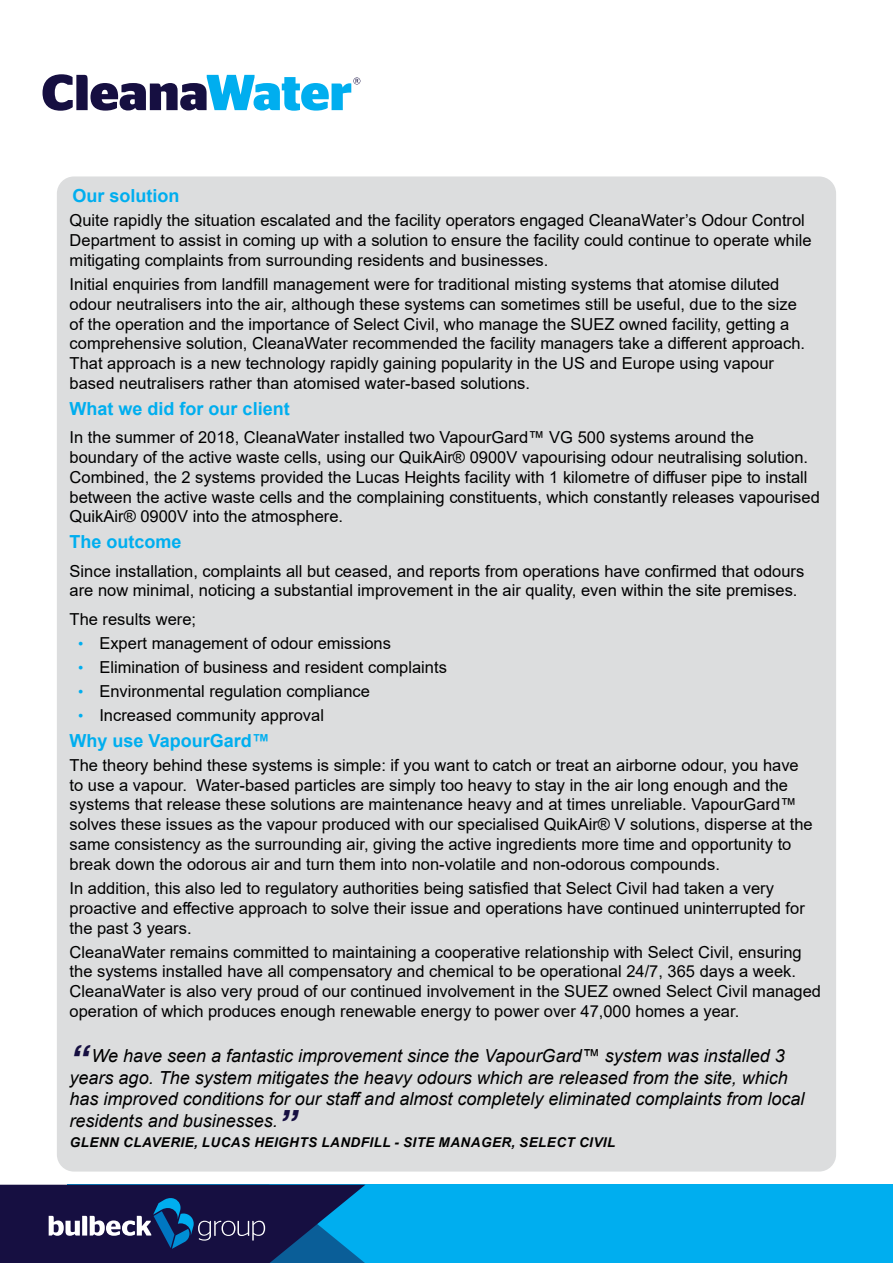
<style>
.page{position:relative;width:893px;height:1263px;background:#fff}
.page>*{position:absolute;margin:0;border:0;box-sizing:border-box;transform-origin:0 0}
.t1{font:italic 18px/21.6px "Arial";color:#000}
.t2{font:700 18px "Arial";color:#00aeef}
.t3{font:16.5px/19.8px "Arial";color:#000}
.t4{font:italic 700 13.5px "Arial";letter-spacing:.035em;color:#000}
.s1{font-size:15px;color:#00aeef}
.s2{font-weight:700;font-size:37.5px;color:#160f41}
</style>
<div class="page">
<svg style="left:43px;top:74px;width:317px;height:37px"></svg>
<div style="left:67px;top:1185px;width:826px;height:78px;background:#00aeef"></div>
<svg style="left:0;top:1185px;width:365px;height:78px;background:#1e2e60"></svg>
<div style="left:57px;top:176px;width:779px;height:995px;background:#dcddde;border-radius:17px"></div>
<p class="t2" style="left:73px;top:183px;width:109px">Our solution</p>
<p class="t3" style="left:70px;top:211px;width:743px">Quite rapidly the situation escalated and the facility operators engaged CleanaWater’s Odour Control<br>Department to assist in coming up with a solution to ensure the facility could continue to operate while mitigating complaints from surrounding residents and businesses.</p>
<p class="t3" style="left:70px;top:274px;width:737px">Initial enquiries from landfill management were for traditional misting systems that atomise diluted odour neutralisers into the air, although these systems can sometimes still be useful, due to the size of the operation and the importance of Select Civil, who manage the SUEZ owned facility, getting a comprehensive solution, CleanaWater recommended the facility managers take a different approach.<br>That approach is a new technology rapidly gaining popularity in the US and Europe using vapour based neutralisers rather than atomised water-based solutions.</p>
<p class="t2" style="left:70px;top:396px;width:222px">What we did for our client</p>
<p class="t3" style="left:70px;top:427px;width:752px">In the summer of 2018, CleanaWater installed two VapourGard™ VG 500 systems around the boundary of the active waste cells, using our QuikAir® 0900V vapourising odour neutralising solution.<br>Combined, the 2 systems provided the Lucas Heights facility with 1 kilometre of diffuser pipe to install between the active waste cells and the complaining constituents, which constantly releases vapourised QuikAir® 0900V into the atmosphere.</p>
<p class="t2" style="left:70px;top:529px;width:114px">The outcome</p>
<p class="t3" style="left:70px;top:561px;width:736px">Since installation, complaints all but ceased, and reports from operations have confirmed that odours are now minimal, noticing a substantial improvement in the air quality, even within the site premises.</p>
<p class="t3" style="left:70px;top:609px;width:128px">The results were;</p>
<p class="t3" style="left:78px;top:633px;width:314px"><span class="s1">•</span> Expert management of odour emissions</p>
<p class="t3" style="left:78px;top:657px;width:370px"><span class="s1">•</span> Elimination of business and resident complaints</p>
<p class="t3" style="left:78px;top:681px;width:293px"><span class="s1">•</span> Environmental regulation compliance</p>
<p class="t3" style="left:78px;top:705px;width:247px"><span class="s1">•</span> Increased community approval</p>
<p class="t2" style="left:70px;top:728px;width:202px">Why use VapourGard™</p>
<p class="t3" style="left:70px;top:755px;width:745px">The theory behind these systems is simple: if you want to catch or treat an airborne odour, you have to use a vapour. Water-based particles are simply too heavy to stay in the air long enough and the systems that release these solutions are maintenance heavy and at times unreliable. VapourGard™ solves these issues as the vapour produced with our specialised QuikAir® V solutions, disperse at the same consistency as the surrounding air, giving the active ingredients more time and opportunity to break down the odorous air and turn them into non-volatile and non-odorous compounds.</p>
<p class="t3" style="left:70px;top:878px;width:737px">In addition, this also led to regulatory authorities being satisfied that Select Civil had taken a very proactive and effective approach to solve their issue and operations have continued uninterrupted for the past 3 years.</p>
<p class="t3" style="left:70px;top:942px;width:753px">CleanaWater remains committed to maintaining a cooperative relationship with Select Civil, ensuring the systems installed have all compensatory and chemical to be operational 24/7, 365 days a week.<br>CleanaWater is also very proud of our continued involvement in the SUEZ owned Select Civil managed operation of which produces enough renewable energy to power over 47,000 homes a year.</p>
<p class="t1" style="left:70px;top:1045px;width:736px"><span class="s2">“</span> We have seen a fantastic improvement since the VapourGard™ system was installed 3 years ago. The system mitigates the heavy odours which are released from the site, which has improved conditions for our staff and almost completely eliminated complaints from local residents and businesses.<span class="s2">”</span></p>
<p class="t4" style="left:70px;top:1133px;width:547px">GLENN CLAVERIE, LUCAS HEIGHTS LANDFILL - SITE MANAGER, SELECT CIVIL</p>
</div>
